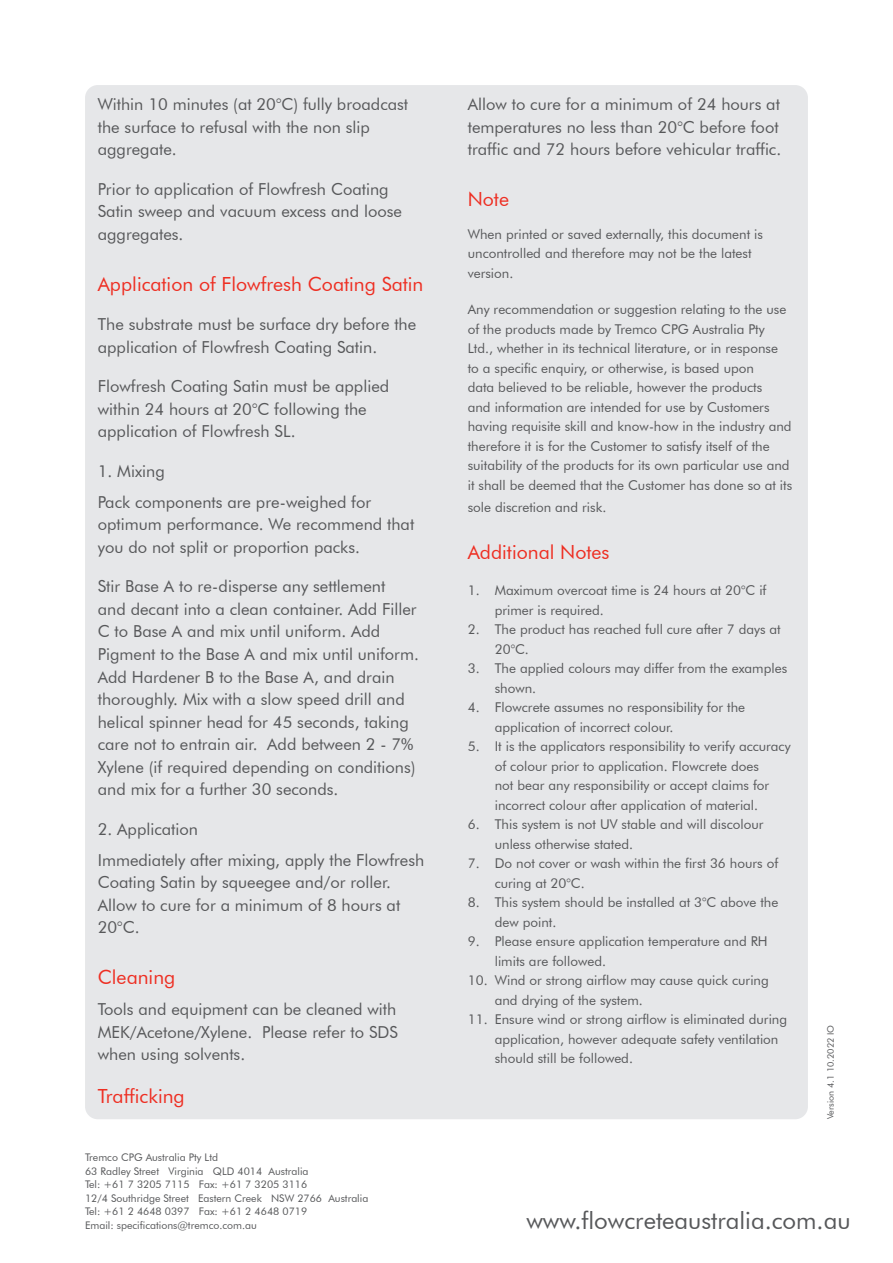
<style>
.page{position:relative;width:893px;height:1263px;background:#fff}
.page>*{position:absolute;margin:0;border:0;box-sizing:border-box;transform-origin:0 0}
.t1{font:24px "Futura BT";color:#57585a}
.t2{font:19.5px "Futura BT";color:#ee2e22}
.t3{font:16.5px/22.5px "Futura BT";color:#57585a}
.t4{font:13.5px/19.5px "Futura BT";color:#57585a}
.t5{font:10.5px/13.5px "Futura BT";color:#57585a}
.t6{font:9px "Futura BT";color:#57585a}
</style>
<div class="page">
<div style="left:85px;top:85px;width:723px;height:1034px;background:#e6e7e9;border-radius:13px"></div>
<p class="t3" style="left:98px;top:93px;width:312px">Within 10 minutes (at 20°C) fully broadcast the surface to refusal with the non slip aggregate.</p>
<p class="t3" style="left:98px;top:178px;width:306px">Prior to application of Flowfresh Coating<br>Satin sweep and vacuum excess and loose aggregates.</p>
<h2 class="t2" style="left:98px;top:272px;width:327px">Application of Flowfresh Coating Satin</h2>
<p class="t3" style="left:98px;top:313px;width:320px">The substrate must be surface dry before the application of Flowfresh Coating Satin.</p>
<p class="t3" style="left:98px;top:375px;width:293px">Flowfresh Coating Satin must be applied within 24 hours at 20°C following the application of Flowfresh SL.</p>
<p class="t3" style="left:98px;top:455px;width:275px;line-height:31px">1. Mixing<br>Pack components are pre-weighed for</p>
<p class="t3" style="left:98px;top:513px;width:318px">optimum performance. We recommend that you do not split or proportion packs.</p>
<p class="t3" style="left:98px;top:575px;width:323px">Stir Base A to re-disperse any settlement<br>and decant into a clean container. Add Filler C to Base A and mix until uniform. Add Pigment to the Base A and mix until uniform.<br>Add Hardener B to the Base A, and drain thoroughly. Mix with a slow speed drill and helical spinner head for 45 seconds, taking care not to entrain air. Add between 2 - 7% Xylene (if required depending on conditions) and mix for a further 30 seconds.</p>
<p class="t3" style="left:98px;top:813px;width:328px;line-height:31px">2. Application<br>Immediately after mixing, apply the Flowfresh</p>
<p class="t3" style="left:98px;top:871px;width:304px">Coating Satin by squeegee and/or roller.<br>Allow to cure for a minimum of 8 hours at<br>20°C.</p>
<h2 class="t2" style="left:98px;top:965px;width:79px">Cleaning</h2>
<p class="t3" style="left:98px;top:998px;width:302px;text-align:justify">Tools and equipment can be cleaned with MEK/Acetone/Xylene. Please refer to SDS when using solvents.</p>
<h2 class="t2" style="left:98px;top:1084px;width:88px">Trafficking</h2>
<p class="t5" style="left:85px;top:1151px;width:285px">Tremco CPG Australia Pty Ltd<br>63 Radley Street Virginia QLD 4014 Australia<br>Tel: +61 7 3205 7115 Fax: +61 7 3205 3116<br>12/4 Southridge Street Eastern Creek NSW 2766 Australia Tel: +61 2 4648 0397 Fax: +61 2 4648 0719<br>Email: specifications@tremco.com.au</p>
<p class="t3" style="left:468px;top:93px;width:315px">Allow to cure for a minimum of 24 hours at temperatures no less than 20°C before foot traffic and 72 hours before vehicular traffic.</p>
<h2 class="t2" style="left:468px;top:188px;width:43px">Note</h2>
<p class="t4" style="left:468px;top:224px;width:297px">When printed or saved externally, this document is uncontrolled and therefore may not be the latest version.</p>
<p class="t4" style="left:468px;top:299px;width:326px">Any recommendation or suggestion relating to the use of the products made by Tremco CPG Australia Pty Ltd., whether in its technical literature, or in response to a specific enquiry, or otherwise, is based upon<br>data believed to be reliable, however the products<br>and information are intended for use by Customers having requisite skill and know-how in the industry and therefore it is for the Customer to satisfy itself of the suitability of the products for its own particular use and it shall be deemed that the Customer has done so at its</p>
<p class="t4" style="left:468px;top:497px;width:140px">sole discretion and risk.</p>
<h2 class="t2" style="left:468px;top:540px;width:143px">Additional Notes</h2>
<p class="t4" style="left:495px;top:581px;width:273px;text-indent:-27px">1. Maximum overcoat time is 24 hours at 20°C if primer is required.</p>
<p class="t4" style="left:495px;top:620px;width:287px;text-indent:-27px">2. The product has reached full cure after 7 days at<br>20°C.</p>
<p class="t4" style="left:495px;top:659px;width:294px;text-indent:-27px">3. The applied colours may differ from the examples shown.</p>
<p class="t4" style="left:495px;top:698px;width:252px;text-indent:-27px">4. Flowcrete assumes no responsibility for the application of incorrect colour.</p>
<p class="t4" style="left:468px;top:737px;width:324px;text-align:center">5. It is the applicators responsibility to verify accuracy of colour prior to application. Flowcrete does<br>not bear any responsibility or accept claims for incorrect colour after application of material.</p>
<p class="t4" style="left:495px;top:815px;width:270px;text-indent:-27px">6. This system is not UV stable and will discolour unless otherwise stated.</p>
<p class="t4" style="left:495px;top:854px;width:285px;text-indent:-27px">7. Do not cover or wash within the first 36 hours of curing at 20°C.</p>
<p class="t4" style="left:495px;top:893px;width:285px;text-indent:-27px">8. This system should be installed at 3°C above the dew point.</p>
<p class="t4" style="left:495px;top:932px;width:274px;text-indent:-27px">9. Please ensure application temperature and RH limits are followed.</p>
<p class="t4" style="left:495px;top:971px;width:276px;text-indent:-27px">10. Wind or strong airflow may cause quick curing and drying of the system.</p>
<p class="t4" style="left:495px;top:1010px;width:294px;text-indent:-27px">11. Ensure wind or strong airflow is eliminated during application, however adequate safety ventilation should still be followed.</p>
<p class="t6" style="left:825px;top:1119px;width:96px;rotate:-90deg">Version 4.1 10.2022 IO</p>
<h1 class="t1" style="left:526px;top:1206px;width:326px">www.flowcreteaustralia.com.au</h1>
</div>
